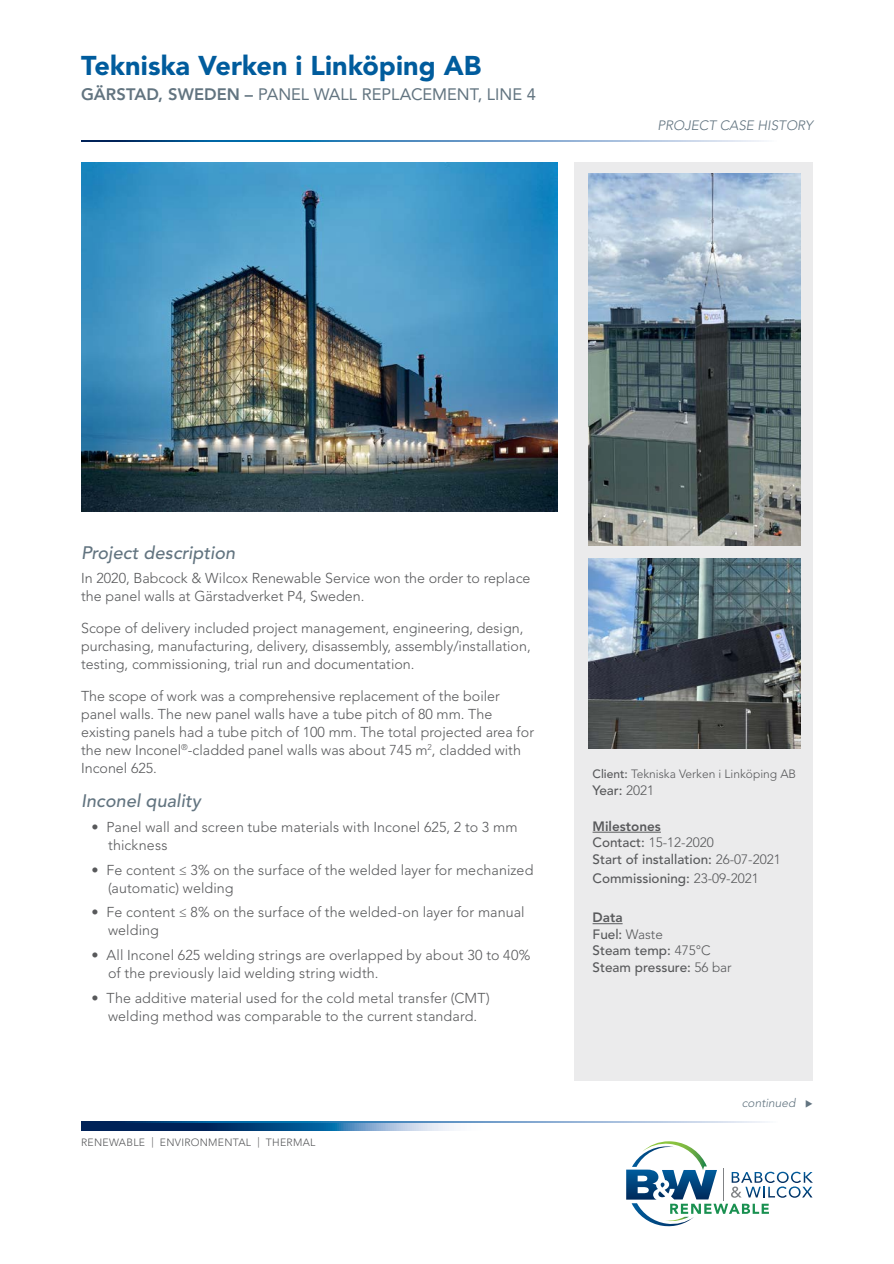
<style>
.page{position:relative;width:894px;height:1264px;background:#fff}
.page>*{position:absolute;margin:0;border:0;box-sizing:border-box;transform-origin:0 0}
.t1{font:900 27px "Avenir LT Std";letter-spacing:.005em;color:#005c9d}
.t2{font:italic 500 18px "Avenir LT Std";letter-spacing:.005em;color:#627480}
.t3{font:16.5px "Avenir LT Std";color:#627480}
.t4{font:300 14.25px/18px "Avenir LT Std";color:#58595b}
.t5{font:500 13.5px/16.5px "Avenir LT Std";color:#58595b}
.t6{font:italic 300 13.5px "Avenir LT Std";color:#627480}
.t7{font:300 12px "Avenir LT Std";color:#58595b}
.t8{font:italic 300 12px "Avenir LT Std";color:#627480}
.t9{font:300 10.5px "Avenir LT Std";letter-spacing:.025em;color:#58595b}
.s1{font-weight:800}
.s2{font-weight:500}
.s3{font-weight:300}
</style>
<div class="page">
<svg style="left:81px;top:1123px;width:373px;height:7px;background:#346190"></svg>
<svg style="left:81px;top:1121px;width:687px;height:2px"></svg>
<svg style="left:81px;top:141px;width:686px;height:1px"></svg>
<svg style="left:626px;top:1141px;width:186px;height:86px"></svg>
<div style="left:574px;top:162px;width:238px;height:918px;background:#ebebec"></div>
<hr style="left:592px;top:832px;width:68px;height:1px;background:#58595b">
<hr style="left:592px;top:923px;width:30px;height:1px;background:#58595b">
<img style="left:588px;top:558px;width:212px;height:190px">
<img style="left:588px;top:173px;width:212px;height:372px">
<img style="left:81px;top:162px;width:476px;height:349px">
<h1 class="t1" style="left:81px;top:49px;width:401px">Tekniska Verken i Linköping AB</h1>
<p class="t3" style="left:81px;top:85px;width:456px"><span class="s1">GÄRSTAD, SWEDEN –</span> PANEL WALL REPLACEMENT, LINE 4</p>
<p class="t6" style="left:657px;top:118px;width:157px">PROJECT CASE HISTORY</p>
<p class="t2" style="left:81px;top:542px;width:155px">Project description</p>
<p class="t4" style="left:81px;top:569px;width:451px">In 2020, Babcock &amp; Wilcox Renewable Service won the order to replace the panel walls at Gärstadverket P4, Sweden.</p>
<p class="t4" style="left:81px;top:619px;width:451px">Scope of delivery included project management, engineering, design, purchasing, manufacturing, delivery, disassembly, assembly/installation, testing, commissioning, trial run and documentation.</p>
<p class="t4" style="left:81px;top:686px;width:454px">The scope of work was a comprehensive replacement of the boiler panel walls. The new panel walls have a tube pitch of 80 mm. The existing panels had a tube pitch of 100 mm. The total projected area for the new Inconel<sup>®</sup>-cladded panel walls was about 745 m<sup>2</sup>, cladded with Inconel 625.</p>
<p class="t2" style="left:81px;top:790px;width:121px">Inconel quality</p>
<p class="t4" style="left:108px;top:818px;width:411px;text-indent:-17px">• Panel wall and screen tube materials with Inconel 625, 2 to 3 mm thickness</p>
<p class="t4" style="left:108px;top:860px;width:426px;text-indent:-17px">• Fe content ≤ 3% on the surface of the welded layer for mechanized (automatic) welding</p>
<p class="t4" style="left:108px;top:903px;width:418px;text-indent:-17px">• Fe content ≤ 8% on the surface of the welded-on layer for manual welding</p>
<p class="t4" style="left:108px;top:946px;width:423px;text-indent:-17px">• All Inconel 625 welding strings are overlapped by about 30 to 40% of the previously laid welding string width.</p>
<p class="t4" style="left:92px;top:989px;width:400px;text-align:center">• The additive material used for the cold metal transfer (CMT) welding method was comparable to the current standard.</p>
<p class="t9" style="left:81px;top:1136px;width:236px">RENEWABLE | ENVIRONMENTAL | THERMAL</p>
<p class="t7" style="left:592px;top:767px;width:205px"><span class="s2">Client:</span> Tekniska Verken i Linköping AB</p>
<p class="t5" style="left:592px;top:782px;width:63px">Year: <span class="s3">2021</span></p>
<p class="t5" style="left:592px;top:818px;width:190px"><span class="s1">Milestones<br></span>Contact: <span class="s3">15-12-2020<br></span>Start of installation: <span class="s3">26-07-2021</span></p>
<p class="t5" style="left:592px;top:870px;width:168px">Commissioning: <span class="s3">23-09-2021</span></p>
<p class="t5" style="left:592px;top:909px;width:141px"><span class="s1">Data<br></span>Fuel: <span class="s3">Waste<br></span>Steam temp: <span class="s3">475°C<br></span>Steam pressure: <span class="s3">56 bar</span></p>
<p class="t8" style="left:741px;top:1096px;width:73px">continued ◆</p>
</div>
